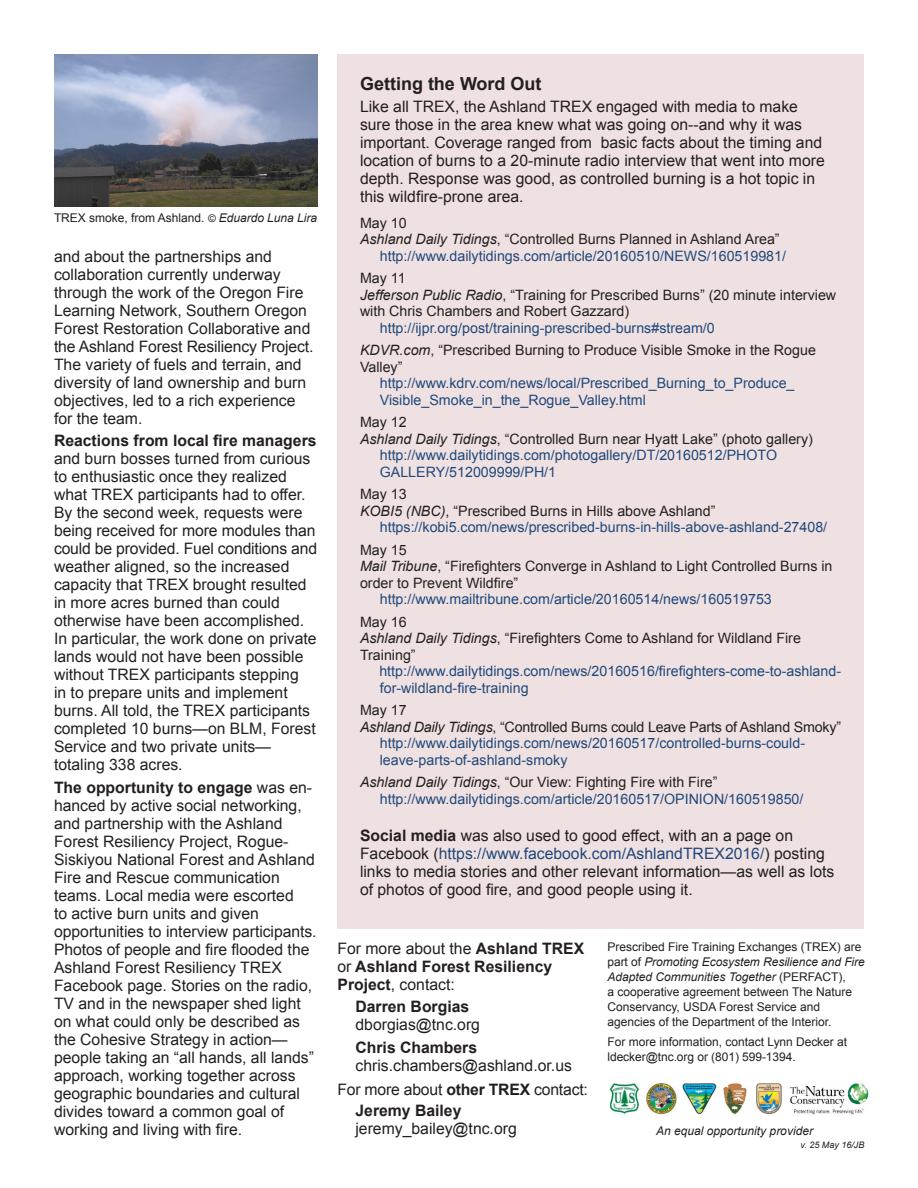
<style>
.page{position:relative;width:918px;height:1188px;background:#fff}
.page>*{position:absolute;margin:0;border:0;box-sizing:border-box;transform-origin:0 0}
.t1{font:700 18px "Arial";color:#231f20}
.t2{font:15.75px/18px "Arial";color:#231f20}
.t3{font:700 15.75px/18px "Arial";color:#231f20}
.t4{font:14.25px/16.5px "Arial";color:#20487b}
.t5{font:14.25px "Arial";color:#231f20}
.t6{font:12px/15px "Arial";color:#231f20}
.t7{font:italic 12px "Arial";color:#231f20}
.t8{font:italic 9px "Arial";color:#231f20}
.s1{font-style:italic;font-size:10.5px}
.s2{font-style:italic}
.s3{font-weight:700}
.s4{font-style:italic;color:#231f20}
.s5{color:#231f20}
.s6{color:#20487b}
.s7{font-weight:400}
</style>
<div class="page">
<div style="left:338px;top:54px;width:526px;height:875px;background:#efe1e1"></div>
<img style="left:609px;top:1083px;width:260px;height:32px">
<img style="left:54px;top:54px;width:263px;height:153px">
<p class="t6" style="left:54px;top:210px;width:265px">TREX smoke, from Ashland. <span class="s1">©</span> <span class="s2">Eduardo Luna Lira</span></p>
<p class="t2" style="left:54px;top:247px;width:261px">and about the partnerships and collaboration currently underway through the work of the Oregon Fire Learning Network, Southern Oregon Forest Restoration Collaborative and the Ashland Forest Resiliency Project.<br>The variety of fuels and terrain, and diversity of land ownership and burn objectives, led to a rich experience for the team.</p>
<p class="t2" style="left:54px;top:432px;width:265px"><span class="s3">Reactions from local fire managers </span>and burn bosses turned from curious to enthusiastic once they realized what TREX participants had to offer.<br>By the second week, requests were being received for more modules than could be provided. Fuel conditions and weather aligned, so the increased capacity that TREX brought resulted in more acres burned than could otherwise have been accomplished.<br>In particular, the work done on private lands would not have been possible without TREX participants stepping<br>in to prepare units and implement burns. All told, the TREX participants completed 10 burns—on BLM, Forest Service and two private units— totaling 338 acres.</p>
<p class="t2" style="left:54px;top:778px;width:264px"><span class="s3">The opportunity to engage</span> was en&shy;hanced by active social networking, and partnership with the Ashland Forest Resiliency Project, Rogue-Siskiyou National Forest and Ashland Fire and Rescue communication teams. Local media were escorted<br>to active burn units and given opportunities to interview participants.<br>Photos of people and fire flooded the Ashland Forest Resiliency TREX Facebook page. Stories on the radio, TV and in the newspaper shed light on what could only be described as the Cohesive Strategy in action— people taking an “all hands, all lands” approach, working together across geographic boundaries and cultural divides toward a common goal of working and living with fire.</p>
<p class="t1" style="left:360px;top:71px;width:183px">Getting the Word Out</p>
<p class="t2" style="left:360px;top:98px;width:466px">Like all TREX, the Ashland TREX engaged with media to make sure those in the area knew what was going on--and why it was important. Coverage ranged from basic facts about the timing and location of burns to a 20-minute radio interview that went into more depth. Response was good, as controlled burning is a hot topic in this wildfire-prone area.</p>
<p class="t5" style="left:360px;top:213px;width:48px">May 10</p>
<p class="t5" style="left:360px;top:230px;width:421px"><span class="s2">Ashland Daily Tidings</span>, “Controlled Burns Planned in Ashland Area”</p>
<p class="t4" style="left:380px;top:248px;width:408px">http://www.dailytidings.com/article/20160510/NEWS/160519981/</p>
<p class="t5" style="left:360px;top:269px;width:47px">May 11</p>
<p class="t5" style="left:360px;top:285px;width:478px"><span class="s2">Jefferson Public Radio</span>, “Training for Prescribed Burns” (20 minute interview</p>
<p class="t5" style="left:360px;top:302px;width:271px">with Chris Chambers and Robert Gazzard)</p>
<p class="t4" style="left:380px;top:320px;width:337px">http://ijpr.org/post/training-prescribed-burns#stream/0</p>
<p class="t5" style="left:360px;top:341px;width:457px"><span class="s2">KDVR.com</span>, “Prescribed Burning to Produce Visible Smoke in the Rogue</p>
<p class="t5" style="left:360px;top:357px;width:44px">Valley”</p>
<p class="t4" style="left:380px;top:375px;width:416px">http://www.kdrv.com/news/local/Prescribed_Burning_to_Produce_</p>
<p class="t4" style="left:380px;top:392px;width:268px">Visible_Smoke_in_the_Rogue_Valley.html</p>
<p class="t5" style="left:360px;top:413px;width:48px">May 12</p>
<p class="t5" style="left:360px;top:429px;width:454px"><span class="s2">Ashland Daily Tidings</span>, “Controlled Burn near Hyatt Lake” (photo gallery)</p>
<p class="t4" style="left:380px;top:447px;width:399px">http://www.dailytidings.com/photogallery/DT/20160512/PHOTO</p>
<p class="t4" style="left:380px;top:464px;width:178px">GALLERY/512009999/PH/1</p>
<p class="t5" style="left:360px;top:485px;width:48px">May 13</p>
<p class="t5" style="left:360px;top:501px;width:357px"><span class="s2">KOBI5 (NBC)</span>, “Prescribed Burns in Hills above Ashland”</p>
<p class="t4" style="left:380px;top:519px;width:449px">https://kobi5.com/news/prescribed-burns-in-hills-above-ashland-27408/</p>
<p class="t5" style="left:360px;top:540px;width:48px">May 15</p>
<p class="t5" style="left:360px;top:557px;width:474px"><span class="s2">Mail Tribune</span>, “Firefighters Converge in Ashland to Light Controlled Burns in</p>
<p class="t5" style="left:360px;top:573px;width:160px">order to Prevent Wildfire”</p>
<p class="t4" style="left:380px;top:591px;width:394px">http://www.mailtribune.com/article/20160514/news/160519753</p>
<p class="t5" style="left:360px;top:612px;width:48px">May 16</p>
<p class="t5" style="left:360px;top:629px;width:442px"><span class="s2">Ashland Daily Tidings</span>, “Firefighters Come to Ashland for Wildland Fire</p>
<p class="t5" style="left:360px;top:645px;width:57px">Training”</p>
<p class="t4" style="left:379px;top:663px;width:463px">http://www.dailytidings.com/news/20160516/firefighters-come-to-ashland-</p>
<p class="t4" style="left:380px;top:680px;width:150px">for-wildland-fire-training</p>
<p class="t5" style="left:360px;top:701px;width:48px">May 17</p>
<p class="t5" style="left:360px;top:717px;width:483px"><span class="s2">Ashland Daily Tidings</span>, “Controlled Burns could Leave Parts of Ashland Smoky”</p>
<p class="t4" style="left:380px;top:735px;width:427px">http://www.dailytidings.com/news/20160517/controlled-burns-could-</p>
<p class="t4" style="left:380px;top:752px;width:189px">leave-parts-of-ashland-smoky</p>
<p class="t4" style="left:380px;top:774px;width:425px;text-indent:-20px"><span class="s4">Ashland Daily Tidings</span><span class="s5">, “Our View: Fighting Fire with Fire” </span>http://www.dailytidings.com/article/20160517/OPINION/160519850/</p>
<p class="t2" style="left:360px;top:827px;width:476px"><span class="s3">Social media</span> was also used to good effect, with an a page on Facebook (<span class="s6">https://www.facebook.com/AshlandTREX2016/</span>) posting links to media stories and other relevant information—as well as lots of photos of good fire, and good people using it.</p>
<p class="t3" style="left:338px;top:940px;width:248px"><span class="s7">For more about the</span> Ashland TREX <span class="s7">or</span> Ashland Forest Resiliency<br>Project<span class="s7">, contact:</span></p>
<p class="t2" style="left:356px;top:998px;width:126px"><span class="s3">Darren Borgias </span>dborgias@tnc.org</p>
<p class="t2" style="left:356px;top:1038px;width:218px"><span class="s3">Chris Chambers </span>chris.chambers@ashland.or.us</p>
<p class="t2" style="left:338px;top:1080px;width:252px">For more about <span class="s3">other TREX</span> contact:</p>
<p class="t2" style="left:356px;top:1101px;width:163px"><span class="s3">Jeremy Bailey </span>jeremy_bailey@tnc.org</p>
<p class="t6" style="left:608px;top:940px;width:259px">Prescribed Fire Training Exchanges (TREX) are part of <span class="s2">Promoting Ecosystem Resilience and Fire Adapted Communities Together</span> (PERFACT),<br>a cooperative agreement between The Nature Conservancy, USDA Forest Service and agencies of the Department of the Interior.</p>
<p class="t6" style="left:608px;top:1034px;width:241px">For more information, contact Lynn Decker at ldecker@tnc.org or (801) 599-1394.</p>
<p class="t7" style="left:656px;top:1124px;width:158px">An equal opportunity provider</p>
<p class="t8" style="left:801px;top:1139px;width:65px">v. 25 May 16/JB</p>
</div>
